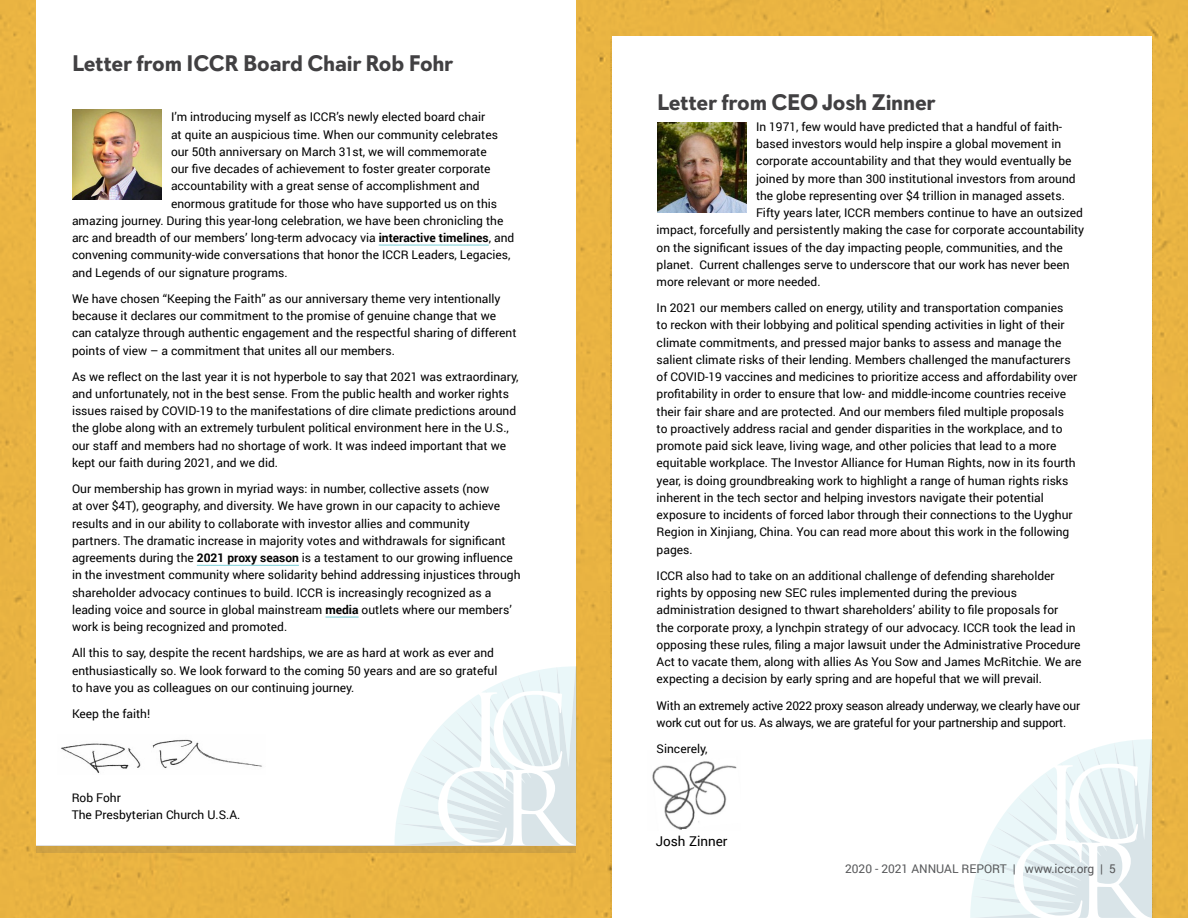
<style>
.page{position:relative;width:1188px;height:918px;background:#e9b342}
.page>*{position:absolute;margin:0;border:0;box-sizing:border-box;transform-origin:0 0}
.t1{font:700 22.5px "Davis Sans";letter-spacing:-.01em;color:#414042}
.t2{font:13.5px "Roboto";color:#000}
.t3{font:12px/17.2px "Roboto";color:#000}
.t4{font:12px/17.2px "Roboto";letter-spacing:-.02em;color:#000}
.t5{font:12px "Roboto";color:#58595b}
.s1{font-weight:700}
</style>
<div class="page">
<div style="left:37px;top:0;width:539px;height:846px;background:#fff"></div>
<div style="left:37px;top:845px;width:539px;height:8px;background:#cfa244"></div>
<div style="left:612px;top:37px;width:540px;height:881px;background:#fff"></div>
<img style="left:652px;top:761px;width:85px;height:69px">
<hr style="left:379px;top:245px;width:110px;height:1px;background:#77cdd6">
<hr style="left:197px;top:565px;width:102px;height:1px;background:#77cdd6">
<hr style="left:325px;top:617px;width:34px;height:1px;background:#77cdd6">
<svg style="left:395px;top:666px;width:182px;height:180px"></svg>
<svg style="left:970px;top:739px;width:183px;height:179px"></svg>
<img style="left:657px;top:122px;width:90px;height:90px">
<img style="left:72px;top:109px;width:90px;height:90px">
<img style="left:61px;top:739px;width:201px;height:34px">
<h1 class="t1" style="left:72px;top:50px;width:383px">Letter from ICCR Board Chair Rob Fohr</h1>
<p class="t3" style="left:171px;top:108px;width:316px">I’m introducing myself as ICCR’s newly elected board chair</p>
<p class="t3" style="left:171px;top:125px;width:329px">at quite an auspicious time. When our community celebrates</p>
<p class="t3" style="left:171px;top:142px;width:317px">our 50th anniversary on March 31st, we will commemorate</p>
<p class="t3" style="left:171px;top:160px;width:321px">our five decades of achievement to foster greater corporate</p>
<p class="t3" style="left:171px;top:177px;width:310px">accountability with a great sense of accomplishment and</p>
<p class="t3" style="left:171px;top:194px;width:328px">enormous gratitude for those who have supported us on this</p>
<p class="t3" style="left:72px;top:211px;width:433px">amazing journey. During this year-long celebration, we have been chronicling the</p>
<p class="t3" style="left:72px;top:229px;width:444px">arc and breadth of our members’ long-term advocacy via <span class="s1">interactive timelines</span>, and</p>
<p class="t3" style="left:72px;top:246px;width:440px">convening community-wide conversations that honor the ICCR Leaders, Legacies,</p>
<p class="t3" style="left:72px;top:263px;width:217px">and Legends of our signature programs.</p>
<p class="t3" style="left:72px;top:289px;width:446px">We have chosen “Keeping the Faith” as our anniversary theme very intentionally because it declares our commitment to the promise of genuine change that we can catalyze through authentic engagement and the respectful sharing of different points of view – a commitment that unites all our members.</p>
<p class="t3" style="left:72px;top:367px;width:448px">As we reflect on the last year it is not hyperbole to say that 2021 was extraordinary, and unfortunately, not in the best sense. From the public health and worker rights issues raised by COVID-19 to the manifestations of dire climate predictions around the globe along with an extremely turbulent political environment here in the U.S., our staff and members had no shortage of work. It was indeed important that we kept our faith during 2021, and we did.</p>
<p class="t3" style="left:72px;top:480px;width:450px">Our membership has grown in myriad ways: in number, collective assets (now<br>at over $4T), geography, and diversity. We have grown in our capacity to achieve results and in our ability to collaborate with investor allies and community partners. The dramatic increase in majority votes and withdrawals for significant agreements during the <span class="s1">2021 proxy season</span> is a testament to our growing influence in the investment community where solidarity behind addressing injustices through shareholder advocacy continues to build. ICCR is increasingly recognized as a leading voice and source in global mainstream <span class="s1">media</span> outlets where our members’ work is being recognized and promoted.</p>
<p class="t3" style="left:72px;top:644px;width:427px">All this to say, despite the recent hardships, we are as hard at work as ever and enthusiastically so. We look forward to the coming 50 years and are so grateful to have you as colleagues on our continuing journey.</p>
<p class="t3" style="left:72px;top:705px;width:80px">Keep the faith!</p>
<p class="t3" style="left:72px;top:788px;width:170px">Rob Fohr<br>The Presbyterian Church U.S.A.</p>
<h1 class="t1" style="left:657px;top:89px;width:280px">Letter from CEO Josh Zinner</h1>
<p class="t3" style="left:756px;top:117px;width:308px">In 1971, few would have predicted that a handful of faith-</p>
<p class="t3" style="left:756px;top:135px;width:307px">based investors would help inspire a global movement in</p>
<p class="t3" style="left:756px;top:152px;width:317px">corporate accountability and that they would eventually be</p>
<p class="t3" style="left:756px;top:169px;width:321px">joined by more than 300 institutional investors from around</p>
<p class="t3" style="left:756px;top:186px;width:310px">the globe representing over $4 trillion in managed assets.</p>
<p class="t3" style="left:756px;top:204px;width:328px">Fifty years later, ICCR members continue to have an outsized</p>
<p class="t3" style="left:657px;top:221px;width:429px">impact, forcefully and persistently making the case for corporate accountability</p>
<p class="t3" style="left:657px;top:238px;width:408px">on the significant issues of the day impacting people, communities, and the</p>
<p class="t3" style="left:657px;top:255px;width:415px">planet. Current challenges serve to underscore that our work has never been</p>
<p class="t3" style="left:657px;top:273px;width:166px">more relevant or more needed.</p>
<p class="t3" style="left:657px;top:299px;width:422px">In 2021 our members called on energy, utility and transportation companies<br>to reckon with their lobbying and political spending activities in light of their climate commitments, and pressed major banks to assess and manage the salient climate risks of their lending. Members challenged the manufacturers of COVID-19 vaccines and medicines to prioritize access and affordability over profitability in order to ensure that low- and middle-income countries receive their fair share and are protected. And our members filed multiple proposals to proactively address racial and gender disparities in the workplace, and to promote paid sick leave, living wage, and other policies that lead to a more equitable workplace. The Investor Alliance for Human Rights, now in its fourth year, is doing groundbreaking work to highlight a range of human rights risks inherent in the tech sector and helping investors navigate their potential exposure to incidents of forced labor through their connections to the Uyghur Region in Xinjiang, China. You can read more about this work in the following pages.</p>
<p class="t3" style="left:657px;top:567px;width:426px">ICCR also had to take on an additional challenge of defending shareholder rights by opposing new SEC rules implemented during the previous administration designed to thwart shareholders’ ability to file proposals for<br>the corporate proxy, a lynchpin strategy of our advocacy. ICCR took the lead in opposing these rules, filing a major lawsuit under the Administrative Procedure Act to vacate them, along with allies As You Sow and James McRitchie. We are expecting a decision by early spring and are hopeful that we will prevail.</p>
<p class="t4" style="left:657px;top:696px;width:425px">With an extremely active 2022 proxy season already underway, we clearly have our work cut out for us. As always, we are grateful for your partnership and support.</p>
<p class="t3" style="left:657px;top:740px;width:52px">Sincerely,</p>
<p class="t2" style="left:656px;top:832px;width:73px">Josh Zinner</p>
<p class="t5" style="left:845px;top:860px;width:272px">2020 - 2021 ANNUAL REPORT | www.iccr.org | 5</p>
</div>
